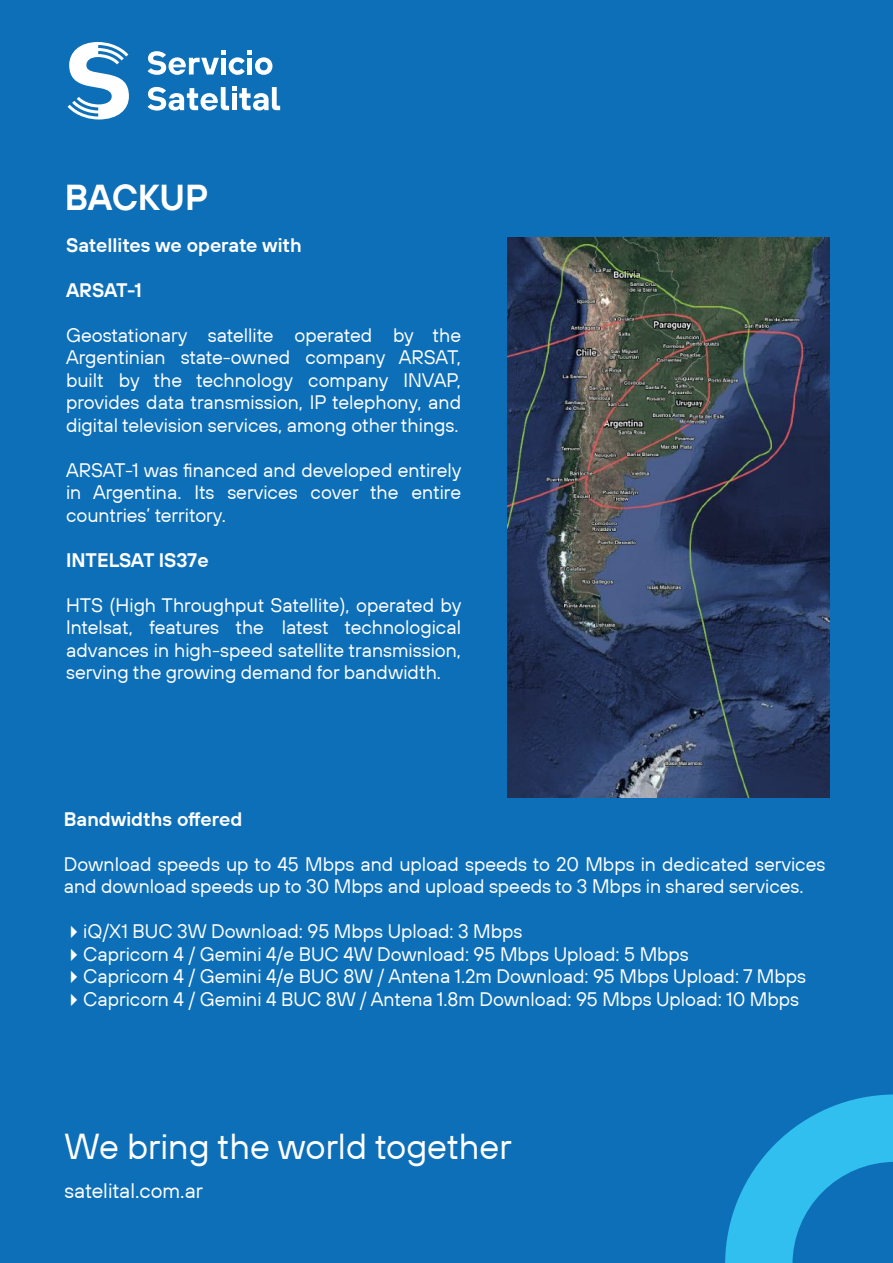
<style>
.page{position:relative;width:893px;height:1263px;background:#0d6fb8}
.page>*{position:absolute;margin:0;border:0;box-sizing:border-box;transform-origin:0 0}
.t1{font:36px "TT Hoves";color:#fff}
.t2{font:600 36px "TT Hoves";color:#fff}
.t3{font:21px "TT Hoves";color:#fff}
.t4{font:19.5px/22.5px "TT Hoves";color:#fff;text-align:justify}
.t5{font:600 19.5px "TT Hoves";color:#fff}
</style>
<div class="page">
<svg style="left:725px;top:1094px;width:168px;height:169px"></svg>
<svg style="left:148px;top:87px;width:132px;height:24px"></svg>
<svg style="left:148px;top:51px;width:124px;height:24px"></svg>
<svg style="left:68px;top:42px;width:61px;height:78px"></svg>
<img style="left:507px;top:237px;width:322px;height:560px">
<h1 class="t2" style="left:65px;top:173px;width:145px">BACKUP</h1>
<p class="t5" style="left:66px;top:232px;width:237px">Satellites we operate with</p>
<p class="t5" style="left:66px;top:277px;width:77px">ARSAT-1</p>
<p class="t4" style="left:66px;top:323px;width:396px">Geostationary satellite operated by the Argentinian state-owned company ARSAT, built by the technology company INVAP, provides data transmission, IP telephony, and digital television services, among other things.</p>
<p class="t4" style="left:66px;top:458px;width:397px">ARSAT-1 was financed and developed entirely in Argentina. Its services cover the entire countries’ territory.</p>
<p class="t5" style="left:66px;top:547px;width:144px">INTELSAT IS37e</p>
<p class="t4" style="left:66px;top:593px;width:397px">HTS (High Throughput Satellite), operated by Intelsat, features the latest technological advances in high-speed satellite transmission, serving the growing demand for bandwidth.</p>
<p class="t5" style="left:64px;top:806px;width:180px">Bandwidths offered</p>
<p class="t4" style="left:64px;top:852px;width:763px">Download speeds up to 45 Mbps and upload speeds to 20 Mbps in dedicated services and download speeds up to 30 Mbps and upload speeds to 3 Mbps in shared services.</p>
<p class="t4" style="left:64px;top:920px;width:460px">✔iQ/X1 BUC 3W Download: 95 Mbps Upload: 3 Mbps</p>
<p class="t4" style="left:64px;top:942px;width:627px">✔Capricorn 4 / Gemini 4/e BUC 4W Download: 95 Mbps Upload: 5 Mbps</p>
<p class="t4" style="left:64px;top:965px;width:744px">✔Capricorn 4 / Gemini 4/e BUC 8W / Antena 1.2m Download: 95 Mbps Upload: 7 Mbps</p>
<p class="t4" style="left:64px;top:987px;width:737px">✔Capricorn 4 / Gemini 4 BUC 8W / Antena 1.8m Download: 95 Mbps Upload: 10 Mbps</p>
<h1 class="t1" style="left:65px;top:1124px;width:449px">We bring the world together</h1>
<p class="t3" style="left:64px;top:1177px;width:140px">satelital.com.ar</p>
</div>
